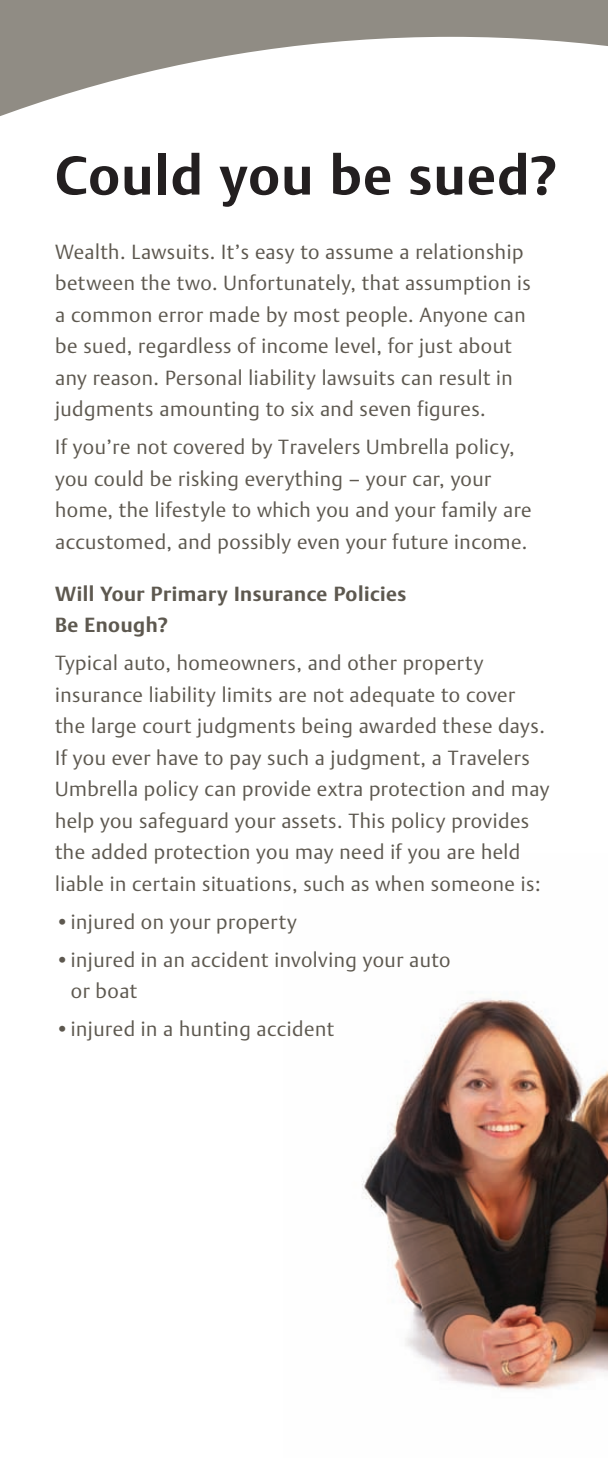
<style>
.page{position:relative;width:608px;height:1458px;background:#fff}
.page>*{position:absolute;margin:0;border:0;box-sizing:border-box;transform-origin:0 0}
.t1{font:700 54px "DTL Argo TOT";letter-spacing:.025em;color:#231f20}
._2__Bullet{font:300 20.25px/31.5px "DTL Argo TOT";letter-spacing:.025em;color:#5d584f}
.t2{font:700 20.25px/31.5px "DTL Argo TOT";letter-spacing:.025em;color:#5d584f}
</style>
<div class="page">
<svg style="left:0;top:0;width:608px;height:116px"></svg>
<img style="left:361px;top:998px;width:247px;height:392px">
<p class="t1" style="left:55px;top:143px;width:503px">Could you be sued?</p>
<p class="_2__Bullet" style="left:55px;top:236px;width:477px">Wealth. Lawsuits. It’s easy to assume a relationship between the two. Unfortunately, that assumption is a common error made by most people. Anyone can be sued, regardless of income level, for just about any reason. Personal liability lawsuits can result in judgments amounting to six and seven figures.</p>
<p class="_2__Bullet" style="left:55px;top:432px;width:478px">If you’re not covered by Travelers Umbrella policy, you could be risking everything – your car, your home, the lifestyle to which you and your family are accustomed, and possibly even your future income.</p>
<p class="t2" style="left:55px;top:578px;width:353px">Will Your Primary Insurance Policies<br>Be Enough?</p>
<p class="_2__Bullet" style="left:55px;top:647px;width:495px">Typical auto, homeowners, and other property insurance liability limits are not adequate to cover the large court judgments being awarded these days.<br>If you ever have to pay such a judgment, a Travelers Umbrella policy can provide extra protection and may help you safeguard your assets. This policy provides the added protection you may need if you are held liable in certain situations, such as when someone is:</p>
<p class="_2__Bullet" style="left:55px;top:906px;width:243px">• injured on your property</p>
<p class="_2__Bullet" style="left:71px;top:944px;width:381px;text-indent:-16px">• injured in an accident involving your auto or boat</p>
<p class="_2__Bullet" style="left:55px;top:1013px;width:280px">• injured in a hunting accident</p>
</div>
